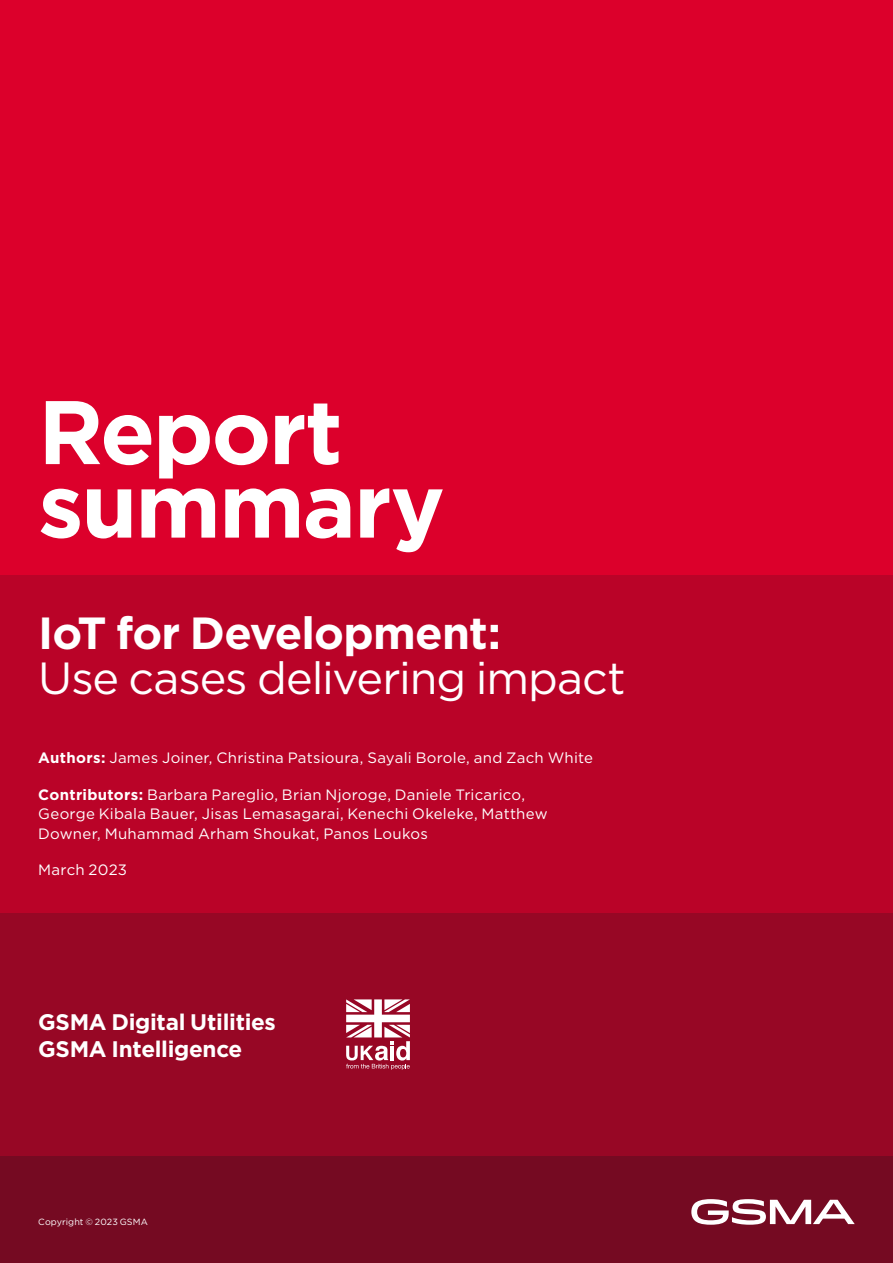
<style>
.page{position:relative;width:893px;height:1263px;background:#fff}
.page>*{position:absolute;margin:0;border:0;box-sizing:border-box;transform-origin:0 0}
.H1_Book{font:700 90px/73.5px "Gotham";letter-spacing:-.02em;color:#fff}
.H1_Book-2{font:45px/45px "Gotham";letter-spacing:-.025em;color:#fff}
.H1_Bold{font:700 22.5px/27px "Gotham";letter-spacing:-.015em;color:#fff}
.Body_Text{font:15px/19.5px "Gotham";letter-spacing:.015em;color:#fff}
.P1_Body_Copy{font:9px "Gotham";letter-spacing:.01em;color:#fff}
.s1{font-weight:700}
</style>
<div class="page">
<div style="left:0;top:0;width:893px;height:575px;background:#dc002b"></div>
<div style="left:0;top:575px;width:893px;height:338px;background:#ba0328"></div>
<div style="left:0;top:913px;width:893px;height:243px;background:#970725"></div>
<div style="left:0;top:1156px;width:893px;height:107px;background:#750a22"></div>
<svg style="left:691px;top:1199px;width:164px;height:26px"></svg>
<svg style="left:346px;top:999px;width:64px;height:71px"></svg>
<p class="H1_Book" style="left:38px;top:395px;width:408px">Report summary</p>
<p class="H1_Book-2" style="left:38px;top:609px;width:589px"><span class="s1">IoT for Development:<br></span>Use cases delivering impact</p>
<p class="Body_Text" style="left:38px;top:748px;width:556px"><span class="s1">Authors:</span> James Joiner, Christina Patsioura, Sayali Borole, and Zach White</p>
<p class="Body_Text" style="left:38px;top:784px;width:511px"><span class="s1">Contributors:</span> Barbara Pareglio, Brian Njoroge, Daniele Tricarico,<br>George Kibala Bauer, Jisas Lemasagarai, Kenechi Okeleke, Matthew<br>Downer, Muhammad Arham Shoukat, Panos Loukos</p>
<p class="Body_Text" style="left:38px;top:860px;width:90px">March 2023</p>
<p class="H1_Bold" style="left:38px;top:1008px;width:239px">GSMA Digital Utilities<br>GSMA Intelligence</p>
<p class="P1_Body_Copy" style="left:38px;top:1216px;width:111px">Copyright © 2023 GSMA</p>
</div>
